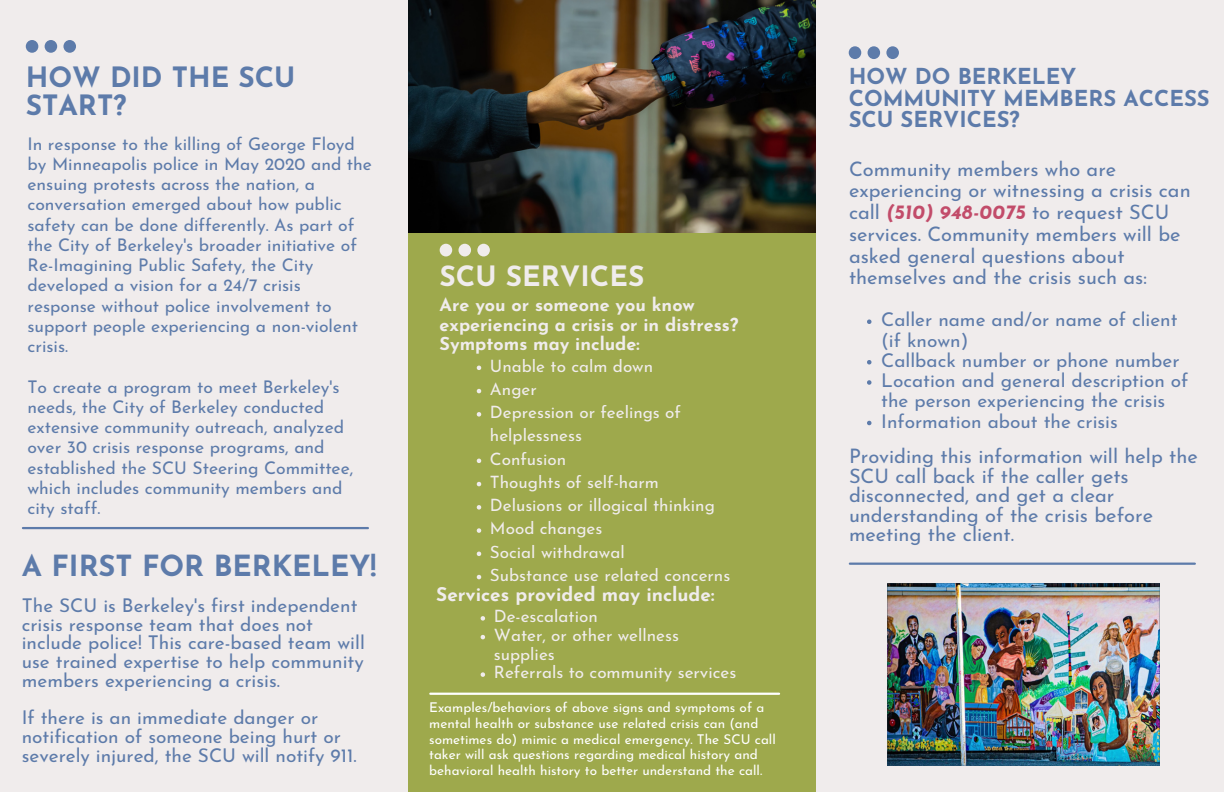
<style>
.page{position:relative;width:1224px;height:792px;background:#f0ecec}
.page>*{position:absolute;margin:0;border:0;box-sizing:border-box;transform-origin:0 0}
.t1{font:700 29.1px "Josefin Sans";color:#5d7baa}
.t2{font:700 28px/27.8px "Josefin Sans";color:#5d7baa}
.t3{font:700 28px "Josefin Sans";color:#f0ecec}
.t4{font:700 22px/21.8px "Josefin Sans";color:#5d7baa}
.t5{font:20px/21.8px "Josefin Sans";color:#5d7baa}
.t6{font:19px/18.8px "Josefin Sans";color:#5d7baa}
.t7{font:700 19px "Josefin Sans";color:#f0ecec}
.t8{font:700 18px/19.5px "Josefin Sans";color:#f0ecec}
.t9{font:17.5px/20.2px "Josefin Sans";color:#5d7baa}
.t10{font:17px/23.2px "Josefin Sans";color:#f0ecec}
.t11{font:13.5px/15.8px "Josefin Sans";color:#fff}
.s1{font-weight:700;font-style:italic;color:#c24c6a}
</style>
<div class="page">
<div style="left:408px;top:0;width:408px;height:792px;background:#9ea94c"></div>
<svg style="left:26px;top:40px;width:50px;height:13px"></svg>
<hr style="left:430px;top:693px;width:349px;height:2px;background:#fff">
<svg style="left:440px;top:244px;width:50px;height:12px"></svg>
<hr style="left:850px;top:563px;width:345px;height:2px;background:#5d7baa">
<img style="left:408px;top:0;width:408px;height:233px">
<hr style="left:23px;top:527px;width:345px;height:2px;background:#5d7baa">
<svg style="left:849px;top:46px;width:50px;height:13px"></svg>
<img style="left:887px;top:584px;width:273px;height:181px">
<svg style="left:477px;top:366px;width:4px;height:4px"></svg>
<svg style="left:477px;top:389px;width:4px;height:4px"></svg>
<svg style="left:477px;top:412px;width:4px;height:5px"></svg>
<svg style="left:477px;top:459px;width:4px;height:4px"></svg>
<svg style="left:477px;top:482px;width:4px;height:4px"></svg>
<svg style="left:477px;top:505px;width:4px;height:5px"></svg>
<svg style="left:477px;top:528px;width:4px;height:5px"></svg>
<svg style="left:477px;top:552px;width:4px;height:4px"></svg>
<svg style="left:477px;top:575px;width:4px;height:4px"></svg>
<svg style="left:481px;top:616px;width:4px;height:5px"></svg>
<svg style="left:481px;top:635px;width:4px;height:4px"></svg>
<svg style="left:481px;top:672px;width:4px;height:5px"></svg>
<svg style="left:867px;top:320px;width:5px;height:4px"></svg>
<svg style="left:867px;top:360px;width:5px;height:5px"></svg>
<svg style="left:867px;top:380px;width:5px;height:5px"></svg>
<svg style="left:867px;top:421px;width:5px;height:4px"></svg>
<p class="t2" style="left:26px;top:66px;width:271px">HOW DID THE SCU<br>START?</p>
<p class="t9" style="left:27px;top:135px;width:346px">In response to the killing of George Floyd by Minneapolis police in May 2020 and the ensuing protests across the nation, a conversation emerged about how public safety can be done differently. As part of the City of Berkeley's broader initiative of Re-Imagining Public Safety, the City developed a vision for a 24/7 crisis response without police involvement to support people experiencing a non-violent crisis.</p>
<p class="t9" style="left:27px;top:378px;width:327px">To create a program to meet Berkeley's needs, the City of Berkeley conducted extensive community outreach, analyzed over 30 crisis response programs, and established the SCU Steering Committee, which includes community members and city staff.</p>
<p class="t1" style="left:22px;top:554px;width:356px">A FIRST FOR BERKELEY!</p>
<p class="t6" style="left:22px;top:598px;width:345px">The SCU is Berkeley's first independent crisis response team that does not include police! This care-based team will use trained expertise to help community members experiencing a crisis.</p>
<p class="t6" style="left:22px;top:710px;width:336px">If there is an immediate danger or notification of someone being hurt or severely injured, the SCU will notify 911.</p>
<p class="t3" style="left:440px;top:265px;width:206px">SCU SERVICES</p>
<p class="t8" style="left:440px;top:297px;width:300px">Are you or someone you know experiencing a crisis or in distress?<br>Symptoms may include:</p>
<p class="t10" style="left:490px;top:356px;width:165px">Unable to calm down</p>
<p class="t10" style="left:490px;top:379px;width:48px">Anger</p>
<p class="t10" style="left:490px;top:402px;width:193px">Depression or feelings of helplessness</p>
<p class="t10" style="left:490px;top:449px;width:78px">Confusion</p>
<p class="t10" style="left:490px;top:472px;width:170px">Thoughts of self-harm</p>
<p class="t10" style="left:490px;top:495px;width:226px">Delusions or illogical thinking</p>
<p class="t10" style="left:490px;top:518px;width:114px">Mood changes</p>
<p class="t10" style="left:490px;top:542px;width:136px">Social withdrawal</p>
<p class="t10" style="left:490px;top:565px;width:242px">Substance use related concerns</p>
<p class="t7" style="left:436px;top:586px;width:280px">Services provided may include:</p>
<p class="t10" style="left:494px;top:606px;width:106px">De-escalation</p>
<p class="t10" style="left:494px;top:627px;width:187px;line-height:18.8px">Water, or other wellness supplies</p>
<p class="t10" style="left:494px;top:663px;width:244px">Referrals to community services</p>
<p class="t11" style="left:429px;top:701px;width:348px">Examples/behaviors of above signs and symptoms of a mental health or substance use related crisis can (and sometimes do) mimic a medical emergency. The SCU call taker will ask questions regarding medical history and behavioral health history to better understand the call.</p>
<p class="t4" style="left:849px;top:67px;width:363px">HOW DO BERKELEY<br>COMMUNITY MEMBERS ACCESS<br>SCU SERVICES?</p>
<p class="t5" style="left:849px;top:160px;width:343px">Community members who are experiencing or witnessing a crisis can call <span class="s1">(510) 948-0075</span> to request SCU services. Community members will be asked general questions about themselves and the crisis such as:</p>
<p class="t6" style="left:881px;top:311px;width:298px;line-height:20.2px">Caller name and/or name of client (if known)</p>
<p class="t6" style="left:881px;top:353px;width:300px">Callback number or phone number</p>
<p class="t6" style="left:881px;top:372px;width:309px;line-height:20.2px">Location and general description of the person experiencing the crisis</p>
<p class="t6" style="left:881px;top:413px;width:238px">Information about the crisis</p>
<p class="t5" style="left:849px;top:449px;width:350px;line-height:19.5px">Providing this information will help the<br>SCU call back if the caller gets disconnected, and get a clear understanding of the crisis before meeting the client.</p>
</div>
